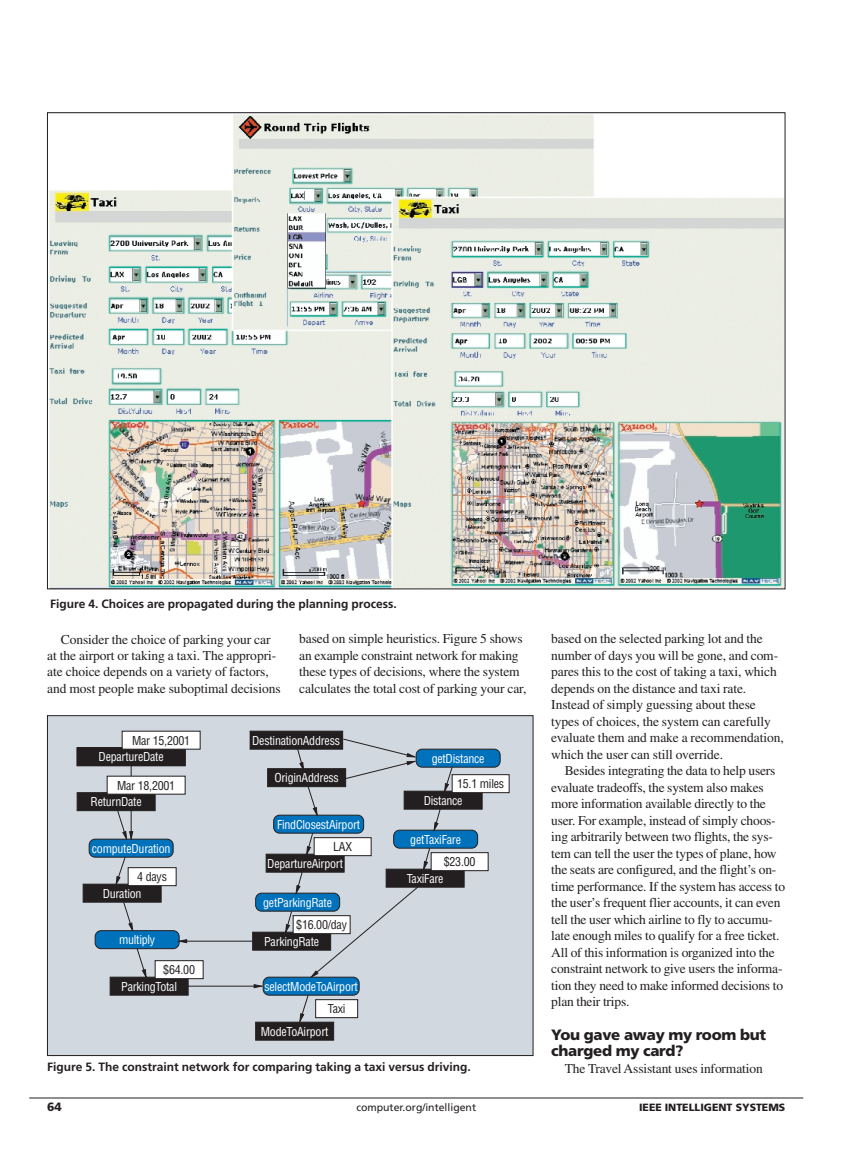
<style>
.page{position:relative;width:864px;height:1161px;background:#fff}
.page>*{position:absolute;margin:0;border:0;box-sizing:border-box;transform-origin:0 0}
.t1{font:900 15px/16.5px "Frutiger";letter-spacing:-.02em;color:#231f20}
.t2{font:13.5px/16.5px "Times";letter-spacing:-.015em;color:#231f20}
.t3{font:condensed 12px "Helvetica";letter-spacing:-.02em;color:#fff}
.t4{font:700 12px "Frutiger";color:#231f20}
.t5{font:condensed 12px "Helvetica";letter-spacing:-.02em;color:#231f20}
.t6{font:900 12px "Frutiger";color:#231f20}
.t7{font:10.5px "Frutiger";color:#231f20}
.t8{font:900 10.5px "Frutiger";color:#231f20}
</style>
<div class="page">
<hr style="left:29px;top:1098px;width:774px;height:1px;background:#231f20">
<img style="left:49px;top:115px;width:734px;height:472px">
<div style="left:47px;top:716px;width:486px;height:340px;background:#d1d8df"></div>
<hr style="left:131px;top:766px;width:1px;height:70px;background:#231f20">
<svg style="left:117px;top:811px;width:16px;height:28px"></svg>
<svg style="left:116px;top:858px;width:10px;height:26px"></svg>
<div style="left:89px;top:839px;width:85px;height:19px;background:#0072bc;border:1px solid #231f20;border-radius:6px"></div>
<svg style="left:123px;top:903px;width:10px;height:27px"></svg>
<div style="left:95px;top:930px;width:85px;height:19px;background:#0072bc;border:1px solid #231f20;border-radius:6px"></div>
<div style="left:77px;top:747px;width:109px;height:19px;background:#231f20"></div>
<div style="left:122px;top:731px;width:79px;height:19px;background:#fff;border:1px solid #231f20"></div>
<div style="left:77px;top:792px;width:79px;height:19px;background:#231f20;border:1px solid #231f20"></div>
<div style="left:249px;top:731px;width:94px;height:19px;background:#231f20"></div>
<div style="left:107px;top:776px;width:79px;height:19px;background:#fff;border:1px solid #231f20"></div>
<div style="left:83px;top:884px;width:79px;height:19px;background:#231f20;border:1px solid #231f20"></div>
<div style="left:110px;top:977px;width:79px;height:19px;background:#231f20;border:1px solid #231f20"></div>
<div style="left:128px;top:867px;width:49px;height:19px;background:#fff;border:1px solid #231f20"></div>
<div style="left:255px;top:1022px;width:79px;height:19px;background:#231f20;border:1px solid #231f20"></div>
<div style="left:393px;top:830px;width:85px;height:19px;background:#0072bc;border:1px solid #231f20;border-radius:6px"></div>
<div style="left:416px;top:749px;width:85px;height:19px;background:#0072bc;border:1px solid #231f20;border-radius:6px"></div>
<div style="left:404px;top:791px;width:79px;height:19px;background:#231f20;border:1px solid #231f20"></div>
<div style="left:386px;top:869px;width:79px;height:19px;background:#231f20;border:1px solid #231f20"></div>
<div style="left:431px;top:852px;width:58px;height:19px;background:#fff;border:1px solid #231f20"></div>
<div style="left:452px;top:774px;width:58px;height:19px;background:#fff;border:1px solid #231f20"></div>
<div style="left:155px;top:960px;width:49px;height:19px;background:#fff;border:1px solid #231f20"></div>
<svg style="left:137px;top:948px;width:10px;height:31px"></svg>
<svg style="left:179px;top:739px;width:274px;height:284px"></svg>
<p class="t4" style="left:50px;top:599px;width:348px">Figure 4. Choices are propagated during the planning process.</p>
<p class="t2" style="left:47px;top:632px;width:235px;text-indent:14px">Consider the choice of parking your car at the airport or taking a taxi. The appropri&shy;ate choice depends on a variety of factors, and most people make suboptimal decisions</p>
<p class="t2" style="left:299px;top:632px;width:229px">based on simple heuristics. Figure 5 shows an example constraint network for making these types of decisions, where the system calculates the total cost of parking your car,</p>
<p class="t2" style="left:551px;top:632px;width:234px">based on the selected parking lot and the number of days you will be gone, and com&shy;pares this to the cost of taking a taxi, which depends on the distance and taxi rate.<br>Instead of simply guessing about these types of choices, the system can carefully evaluate them and make a recommendation, which the user can still override.</p>
<p class="t2" style="left:551px;top:764px;width:235px;text-indent:14px">Besides integrating the data to help users evaluate tradeoffs, the system also makes more information available directly to the user. For example, instead of simply choos&shy;ing arbitrarily between two flights, the sys&shy;tem can tell the user the types of plane, how the seats are configured, and the flight’s on&shy;time performance. If the system has access to the user’s frequent flier accounts, it can even tell the user which airline to fly to accumu&shy;late enough miles to qualify for a free ticket.<br>All of this information is organized into the constraint network to give users the informa&shy;tion they need to make informed decisions to plan their trips.</p>
<p class="t1" style="left:551px;top:1027px;width:216px">You gave away my room but charged my card?</p>
<p class="t2" style="left:565px;top:1061px;width:200px">The Travel Assistant uses information</p>
<p class="t6" style="left:47px;top:1102px;width:16px">64</p>
<p class="t7" style="left:356px;top:1103px;width:121px">computer.org/intelligent</p>
<p class="t8" style="left:639px;top:1103px;width:148px">IEEE INTELLIGENT SYSTEMS</p>
<p class="t5" style="left:132px;top:736px;width:60px">Mar 15,2001</p>
<p class="t3" style="left:252px;top:736px;width:89px">DestinationAddress</p>
<p class="t3" style="left:94px;top:752px;width:75px">DepartmentDate</p>
<p class="t3" style="left:99px;top:752px;width:67px">DepartureDate</p>
<p class="t3" style="left:432px;top:754px;width:54px">getDistance</p>
<p class="t3" style="left:424px;top:796px;width:40px">Distance</p>
<p class="t3" style="left:274px;top:773px;width:66px">OriginAddress</p>
<p class="t5" style="left:457px;top:779px;width:49px">15.1 miles</p>
<p class="t5" style="left:117px;top:781px;width:60px">Mar 18,2001</p>
<p class="t3" style="left:91px;top:797px;width:53px">ReturnDate</p>
<p class="t3" style="left:277px;top:820px;width:85px">FindClosestAirport</p>
<p class="t3" style="left:267px;top:859px;width:77px">DepartureAirport</p>
<p class="t3" style="left:410px;top:835px;width:52px">getTaxiFare</p>
<p class="t5" style="left:333px;top:842px;width:20px">LAX</p>
<p class="t3" style="left:92px;top:844px;width:80px">computeDuration</p>
<p class="t5" style="left:444px;top:857px;width:33px">$23.00</p>
<p class="t5" style="left:137px;top:872px;width:31px">4 days</p>
<p class="t3" style="left:407px;top:874px;width:38px">TaxiFare</p>
<p class="t3" style="left:103px;top:889px;width:40px">Duration</p>
<p class="t3" style="left:263px;top:898px;width:70px">getParkingRate</p>
<p class="t5" style="left:296px;top:920px;width:52px">$16.00/day</p>
<p class="t3" style="left:119px;top:935px;width:38px">multiply</p>
<p class="t3" style="left:264px;top:937px;width:56px">ParkingRate</p>
<p class="t5" style="left:163px;top:965px;width:33px">$64.00</p>
<p class="t3" style="left:121px;top:982px;width:57px">ParkingTotal</p>
<p class="t3" style="left:264px;top:982px;width:95px">selectModeToAirport</p>
<p class="t5" style="left:328px;top:1004px;width:19px">Taxi</p>
<p class="t3" style="left:261px;top:1027px;width:69px">ModeToAirport</p>
<p class="t4" style="left:47px;top:1062px;width:425px">Figure 5. The constraint network for comparing taking a taxi versus driving.</p>
</div>
